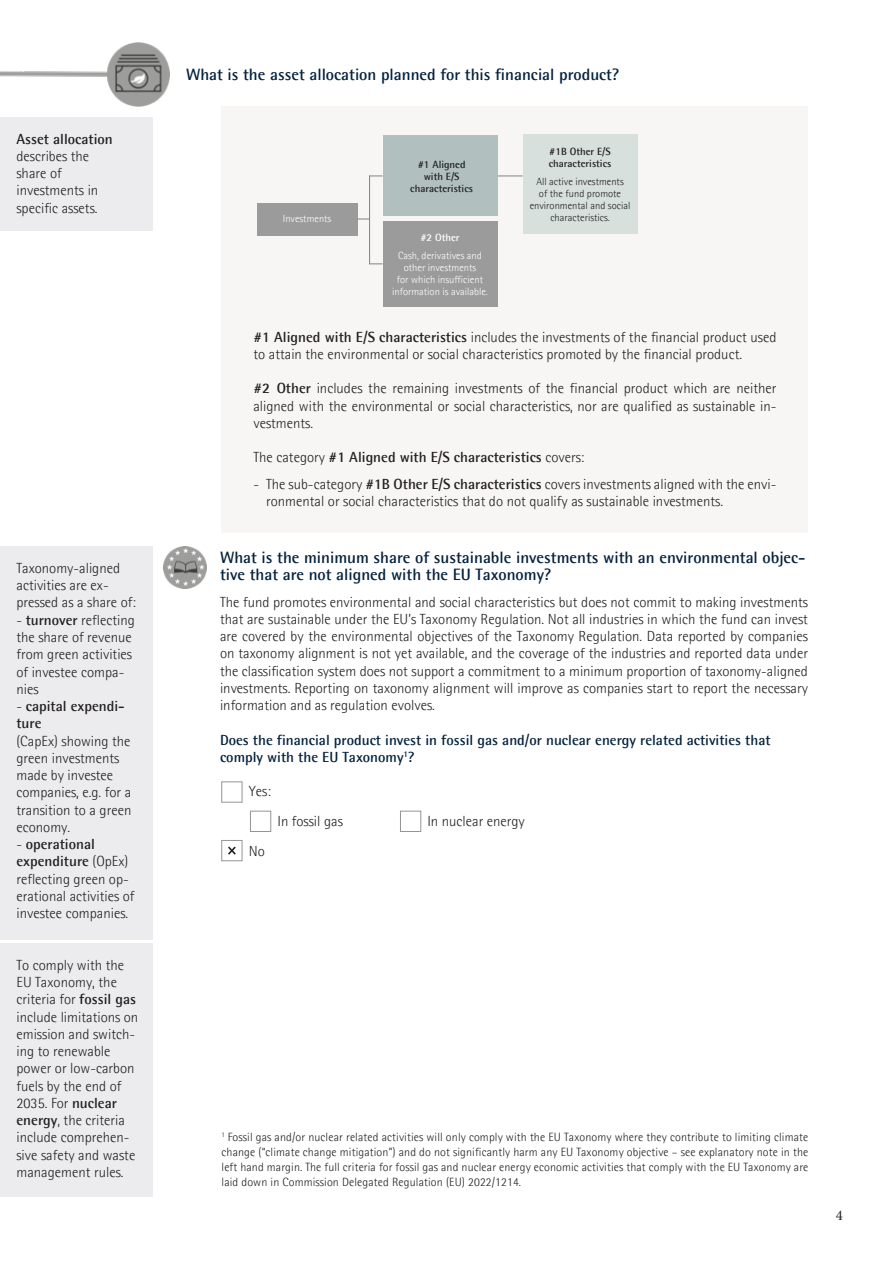
<style>
.page{position:relative;width:893px;height:1263px;background:#fff}
.page>*{position:absolute;margin:0;border:0;box-sizing:border-box;transform-origin:0 0}
.Leipis_ei_grid{font:700 16.5px/17.2px "Agfa Rotis Semisans";color:#04223d}
.Leipis_ei_grid-2{font:300 14.7px/17.2px "Agfa Rotis Semisans";color:#231f20}
.Leipis_ei_grid-3{font:700 14.7px/17.2px "Agfa Rotis Semisans";color:#04223d}
.Leipis_ei_grid-4{font:700 14.7px/17.2px "Agfa Rotis Semisans";color:#231f20}
.t1{font:14.7px "Minion Pro";color:#231f20}
.Leipis_ei_grid-5{font:300 12px/15px "Agfa Rotis Semisans";letter-spacing:.01em;color:#231f20;text-align:justify}
.Leipis_ei_grid-6{font:300 10.5px/12px "Agfa Rotis Semisans";color:#fff;text-align:center}
.Leipis_ei_grid-7{font:300 10.5px/12px "Agfa Rotis Semisans";color:#231f20;text-align:center}
.Leipis_ei_grid-8{font:700 10.5px "Agfa Rotis Semisans";color:#231f20}
.Leipis_ei_grid-9{font:700 10.5px "Agfa Rotis Semisans";color:#fff}
.s1{font-weight:700}
.s2{font-weight:300}
</style>
<div class="page">
<img style="left:0;top:43px;width:170px;height:64px">
<div style="left:0;top:118px;width:152px;height:113px;background:#ececee"></div>
<div style="left:222px;top:106px;width:586px;height:427px;background:#f7f6f4"></div>
<div style="left:523px;top:134px;width:114px;height:99px;background:#d8e0de"></div>
<div style="left:257px;top:203px;width:100px;height:32px;background:#9b9b9b"></div>
<div style="left:383px;top:222px;width:114px;height:85px;background:#9b9b9b"></div>
<svg style="left:497px;top:176px;width:26px;height:1px"></svg>
<svg style="left:357px;top:219px;width:12px;height:1px"></svg>
<div style="left:383px;top:136px;width:114px;height:80px;background:#b1c0be"></div>
<hr style="left:369px;top:176px;width:1px;height:88px;background:#808285">
<svg style="left:370px;top:176px;width:13px;height:1px"></svg>
<svg style="left:370px;top:263px;width:13px;height:1px"></svg>
<img style="left:164px;top:546px;width:42px;height:43px">
<div style="left:0;top:546px;width:152px;height:394px;background:#ececee"></div>
<div style="left:0;top:943px;width:152px;height:254px;background:#ececee"></div>
<div style="left:222px;top:840px;width:20px;height:21px;background:#fff;border:1px solid #939598"></div>
<div style="left:222px;top:782px;width:20px;height:20px;background:#fff;border:1px solid #939598"></div>
<div style="left:250px;top:811px;width:21px;height:21px;background:#fff;border:1px solid #939598"></div>
<div style="left:400px;top:811px;width:21px;height:21px;background:#fff;border:1px solid #939598"></div>
<svg style="left:228px;top:846px;width:8px;height:9px"></svg>
<p class="Leipis_ei_grid-4" style="left:16px;top:130px;width:98px">Asset allocation</p>
<p class="Leipis_ei_grid-2" style="left:16px;top:147px;width:74px">describes the</p>
<p class="Leipis_ei_grid-2" style="left:16px;top:164px;width:47px">share of</p>
<p class="Leipis_ei_grid-2" style="left:16px;top:182px;width:83px">investments in</p>
<p class="Leipis_ei_grid-2" style="left:16px;top:199px;width:83px">specific assets.</p>
<p class="Leipis_ei_grid-2" style="left:16px;top:559px;width:105px">Taxonomy-aligned</p>
<p class="Leipis_ei_grid-2" style="left:16px;top:577px;width:121px">activities are ex&shy;pressed as a share of:</p>
<p class="Leipis_ei_grid-2" style="left:16px;top:611px;width:120px">- <span class="s1">turnover</span> reflecting the share of revenue</p>
<p class="Leipis_ei_grid-2" style="left:16px;top:646px;width:117px">from green activities of investee compa&shy;nies</p>
<p class="Leipis_ei_grid-4" style="left:16px;top:697px;width:110px"><span class="s2">-</span> capital expendi&shy;ture</p>
<p class="Leipis_ei_grid-2" style="left:16px;top:732px;width:116px">(CapEx) showing the green investments made by investee companies, e.g. for a transition to a green economy.</p>
<p class="Leipis_ei_grid-2" style="left:16px;top:835px;width:120px">- <span class="s1">operational expenditure</span> (OpEx) reflecting green op&shy;erational activities of investee companies.</p>
<p class="Leipis_ei_grid-2" style="left:16px;top:956px;width:123px">To comply with the<br>EU Taxonomy, the criteria for <span class="s1">fossil gas </span>include limitations on emission and switch&shy;ing to renewable power or low-carbon fuels by the end of<br>2035. For <span class="s1">nuclear energy</span>, the criteria include comprehen&shy;sive safety and waste management rules.</p>
<p class="Leipis_ei_grid" style="left:186px;top:66px;width:435px">What is the asset allocation planned for this financial product?</p>
<p class="Leipis_ei_grid-6" style="left:283px;top:212px;width:50px">Investments</p>
<p class="Leipis_ei_grid-8" style="left:418px;top:158px;width:49px">#1 Aligned</p>
<p class="Leipis_ei_grid-8" style="left:424px;top:170px;width:37px">with E/S</p>
<p class="Leipis_ei_grid-8" style="left:410px;top:182px;width:64px">characteristics</p>
<p class="Leipis_ei_grid-9" style="left:420px;top:231px;width:41px">#2 Other</p>
<p class="Leipis_ei_grid-6" style="left:392px;top:249px;width:97px">Cash, derivatives and other investments<br>for which insufficient information is available.</p>
<p class="Leipis_ei_grid-8" style="left:549px;top:145px;width:63px">#1B Other E/S</p>
<p class="Leipis_ei_grid-8" style="left:549px;top:157px;width:64px">characteristics</p>
<p class="Leipis_ei_grid-7" style="left:530px;top:175px;width:102px">All active investments<br>of the fund promote environmental and social characteristics.</p>
<p class="Leipis_ei_grid-2" style="left:253px;top:328px;width:524px"><span class="s1">#1 Aligned with E/S characteristics</span> includes the investments of the financial product used to attain the environmental or social characteristics promoted by the financial product.</p>
<p class="Leipis_ei_grid-2" style="left:253px;top:380px;width:524px;text-align:justify"><span class="s1">#2 Other</span> includes the remaining investments of the financial product which are neither aligned with the environmental or social characteristics, nor are qualified as sustainable in&shy;vestments.</p>
<p class="Leipis_ei_grid-4" style="left:253px;top:448px;width:332px"><span class="s2">The category</span> #1 Aligned with E/S characteristics <span class="s2">covers:</span></p>
<p class="Leipis_ei_grid-2" style="left:266px;top:475px;width:512px;text-indent:-13px">- The sub-category <span class="s1">#1B Other E/S characteristics</span> covers investments aligned with the envi&shy;ronmental or social characteristics that do not qualify as sustainable investments.</p>
<p class="Leipis_ei_grid" style="left:220px;top:549px;width:587px">What is the minimum share of sustainable investments with an environmental objec&shy;tive that are not aligned with the EU Taxonomy?</p>
<p class="Leipis_ei_grid-2" style="left:220px;top:593px;width:589px;text-align:justify">The fund promotes environmental and social characteristics but does not commit to making investments that are sustainable under the EU’s Taxonomy Regulation. Not all industries in which the fund can invest are covered by the environmental objectives of the Taxonomy Regulation. Data reported by companies on taxonomy alignment is not yet available, and the coverage of the industries and reported data under the classification system does not support a commitment to a minimum proportion of taxonomy-aligned investments. Reporting on taxonomy alignment will improve as companies start to report the necessary information and as regulation evolves.</p>
<p class="Leipis_ei_grid-3" style="left:220px;top:731px;width:552px">Does the financial product invest in fossil gas and/or nuclear energy related activities that comply with the EU Taxonomy<sup>1</sup>?</p>
<p class="Leipis_ei_grid-2" style="left:249px;top:783px;width:24px">Yes:</p>
<p class="Leipis_ei_grid-2" style="left:249px;top:842px;width:18px">No</p>
<p class="Leipis_ei_grid-2" style="left:277px;top:812px;width:67px">In fossil gas</p>
<p class="Leipis_ei_grid-2" style="left:427px;top:812px;width:99px">In nuclear energy</p>
<p class="Leipis_ei_grid-5" style="left:222px;top:1129px;width:588px"><sup>1</sup> Fossil gas and/or nuclear related activities will only comply with the EU Taxonomy where they contribute to limiting climate change (“climate change mitigation”) and do not significantly harm any EU Taxonomy objective – see explanatory note in the left hand margin. The full criteria for fossil gas and nuclear energy economic activities that comply with the EU Taxonomy are laid down in Commission Delegated Regulation (EU) 2022/1214.</p>
<p class="t1" style="left:836px;top:1205px;width:9px">4</p>
</div>
